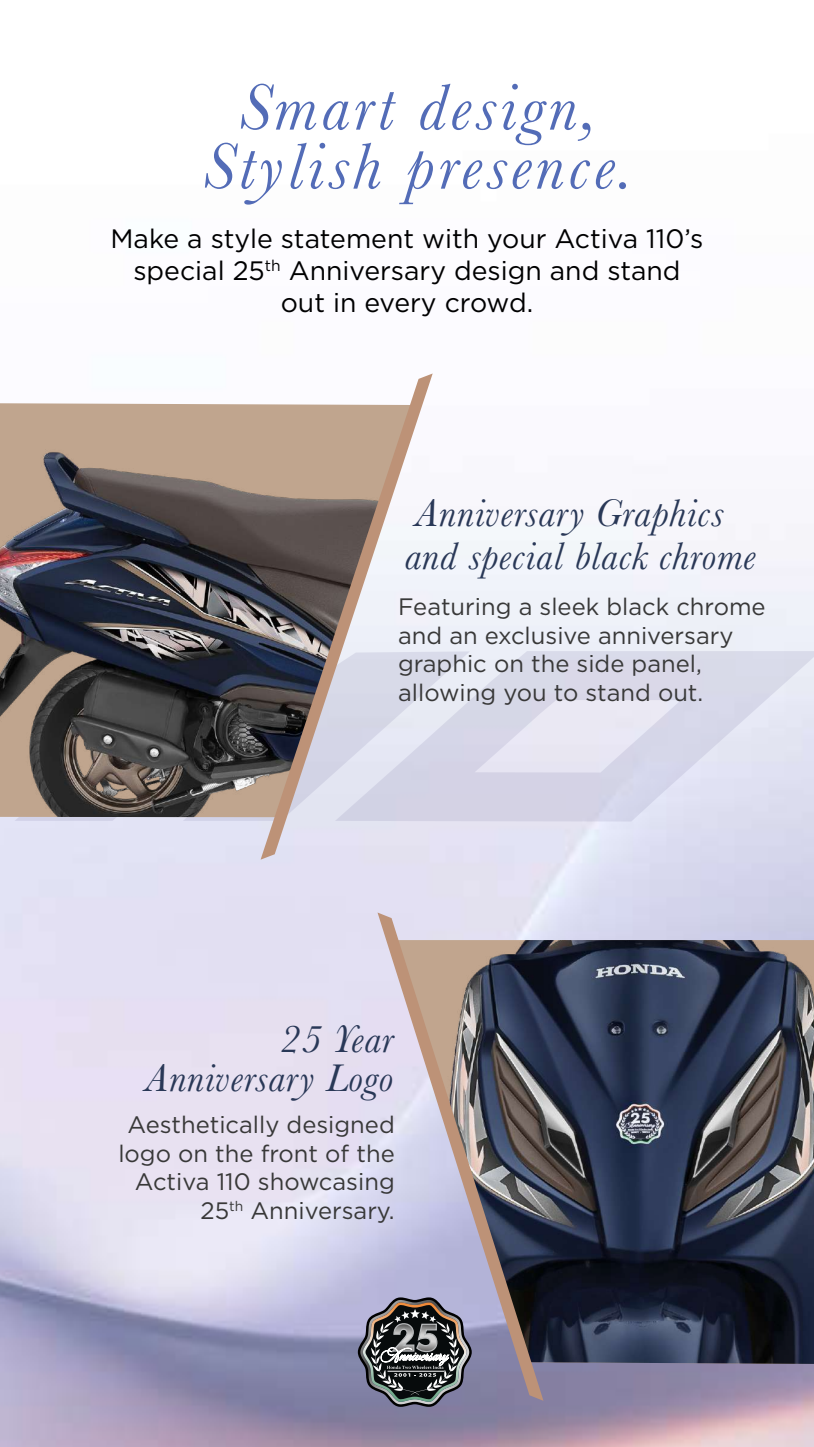
<style>
.page{position:relative;width:814px;height:1447px;background:#fff}
.page>*{position:absolute;margin:0;border:0;box-sizing:border-box;transform-origin:0 0}
.t1{font:italic 67.5px/59px "Baskerville";letter-spacing:.06em;color:#536cb7;text-align:center}
.t2{font:italic 40px/43.2px "Baskerville";letter-spacing:.02em;color:#293857}
.t3{font:26.62px/31.9px "Gotham";color:#000;text-align:center}
.t4{font:23.75px/28.5px "Gotham";color:#383838}
</style>
<div class="page">
<img style="left:0;top:373px;width:814px;height:1073px">
<svg style="left:432px;top:651px;width:382px;height:170px;background:#dcdcec"></svg>
<img style="left:0;top:403px;width:260px;height:414px">
<svg style="left:260px;top:373px;width:172px;height:486px"></svg>
<img style="left:543px;top:940px;width:271px;height:423px">
<svg style="left:377px;top:912px;width:166px;height:488px;background:#98939e"></svg>
<svg style="left:358px;top:1297px;width:114px;height:109px;background:#65666d"></svg>
<h1 class="t1" style="left:203px;top:78px;width:432px">Smart design,<br>Stylish presence.</h1>
<p class="t3" style="left:110px;top:222px;width:594px">Make a style statement with your Activa 110’s special 25<sup>th</sup> Anniversary design and stand out in every crowd.</p>
<h2 class="t2" style="left:405px;top:491px;width:352px">Anniversary Graphics and special black chrome</h2>
<p class="t4" style="left:398px;top:592px;width:369px">Featuring a sleek black chrome and an exclusive anniversary graphic on the side panel, allowing you to stand out.</p>
<h2 class="t2" style="left:146px;top:1020px;width:249px;line-height:38.2px;text-align:right">25 Year<br>Anniversary Logo</h2>
<p class="t4" style="left:118px;top:1110px;width:278px;text-align:right">Aesthetically designed logo on the front of the<br>Activa 110 showcasing<br>25<sup>th</sup> Anniversary.</p>
</div>
